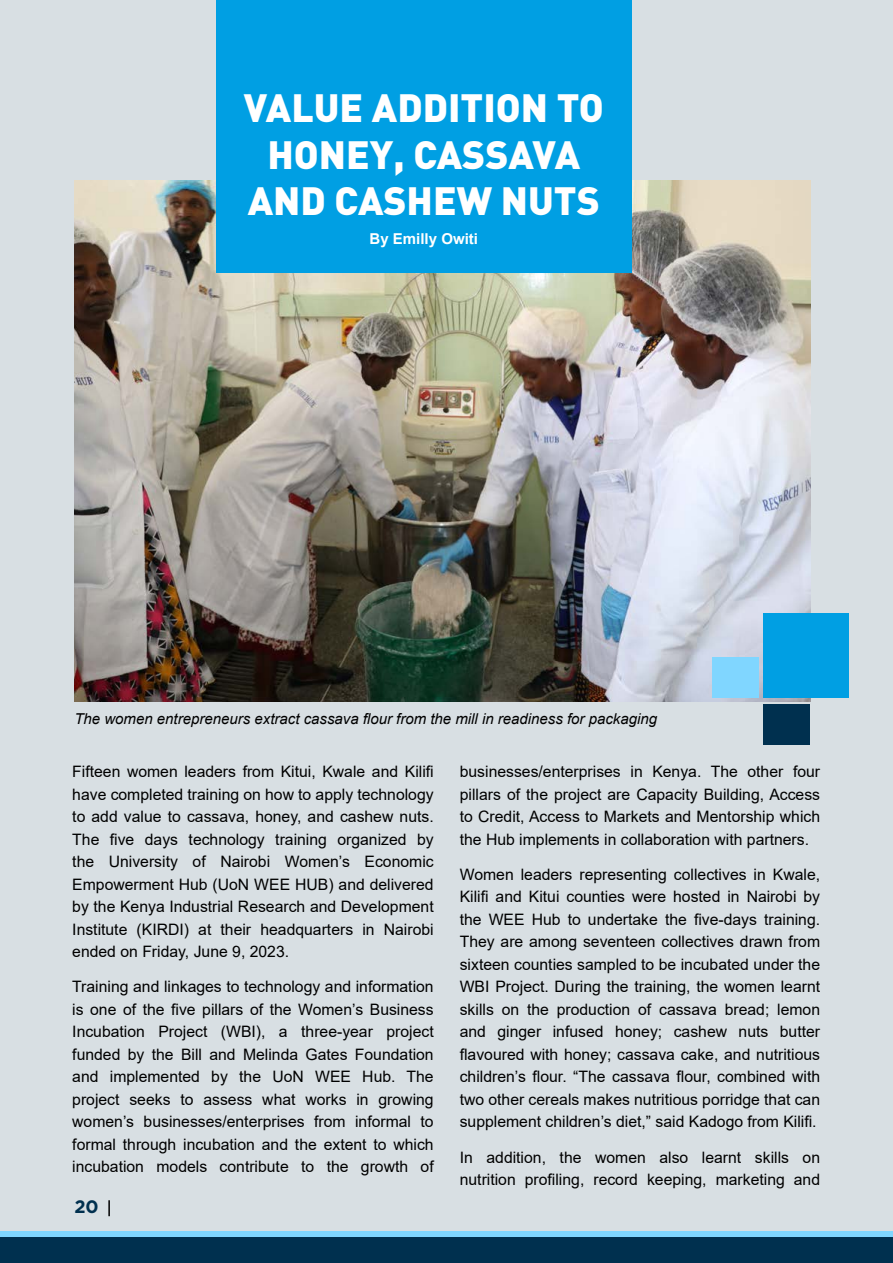
<style>
.page{position:relative;width:893px;height:1263px;background:#fff}
.page>*{position:absolute;margin:0;border:0;box-sizing:border-box;transform-origin:0 0}
.t1{font:900 39px/46.5px "DIN";color:#fff;text-align:center}
.t2{font:700 18px "Gotham";color:#00304f}
.t3{font:15.75px/22.5px "Arial";color:#000;text-align:justify}
.t4{font:italic 15px "Arial";color:#000}
.t5{font:700 15px "Arial";color:#fff}
</style>
<div class="page">
<div style="left:0;top:1230px;width:893px;height:16px;background:#80d6ff"></div>
<div style="left:0;top:1237px;width:893px;height:26px;background:#00304f"></div>
<div style="left:0;top:0;width:893px;height:1230px;background:#d8dfe3"></div>
<img style="left:74px;top:181px;width:736px;height:520px">
<div style="left:216px;top:0;width:416px;height:272px;background:#009fe3"></div>
<div style="left:763px;top:613px;width:85px;height:84px;background:#009fe3"></div>
<div style="left:763px;top:704px;width:47px;height:40px;background:#00304f"></div>
<div style="left:712px;top:657px;width:47px;height:40px;background:#80d6ff"></div>
<svg style="left:108px;top:1200px;width:2px;height:16px"></svg>
<h1 class="t1" style="left:244px;top:83px;width:361px">VALUE ADDITION TO<br>HONEY, CASSAVA<br>AND CASHEW NUTS</h1>
<p class="t5" style="left:370px;top:228px;width:110px">By Emilly Owiti</p>
<p class="t4" style="left:74px;top:709px;width:584px">The women entrepreneurs extract cassava flour from the mill in readiness for packaging</p>
<p class="t3" style="left:460px;top:760px;width:362px">businesses/enterprises in Kenya. The other four pillars of the project are Capacity Building, Access to Credit, Access to Markets and Mentorship which the Hub implements in collaboration with partners.</p>
<p class="t3" style="left:460px;top:863px;width:362px">Women leaders representing collectives in Kwale, Kilifi and Kitui counties were hosted in Nairobi by the WEE Hub to undertake the five-days training.<br>They are among seventeen collectives drawn from sixteen counties sampled to be incubated under the WBI Project. During the training, the women learnt skills on the production of cassava bread; lemon and ginger infused honey; cashew nuts butter flavoured with honey; cassava cake, and nutritious children’s flour. “The cassava flour, combined with two other cereals makes nutritious porridge that can supplement children’s diet,” said Kadogo from Kilifi.</p>
<p class="t3" style="left:460px;top:1146px;width:362px">In addition, the women also learnt skills on nutrition profiling, record keeping, marketing and</p>
<p class="t3" style="left:72px;top:760px;width:363px">Fifteen women leaders from Kitui, Kwale and Kilifi have completed training on how to apply technology to add value to cassava, honey, and cashew nuts.<br>The five days technology training organized by the University of Nairobi Women’s Economic Empowerment Hub (UoN WEE HUB) and delivered by the Kenya Industrial Research and Development Institute (KIRDI) at their headquarters in Nairobi ended on Friday, June 9, 2023.</p>
<p class="t3" style="left:72px;top:975px;width:363px">Training and linkages to technology and information is one of the five pillars of the Women’s Business Incubation Project (WBI), a three-year project funded by the Bill and Melinda Gates Foundation and implemented by the UoN WEE Hub. The project seeks to assess what works in growing women’s businesses/enterprises from informal to formal through incubation and the extent to which incubation models contribute to the growth of</p>
<p class="t2" style="left:74px;top:1196px;width:26px">20</p>
</div>
